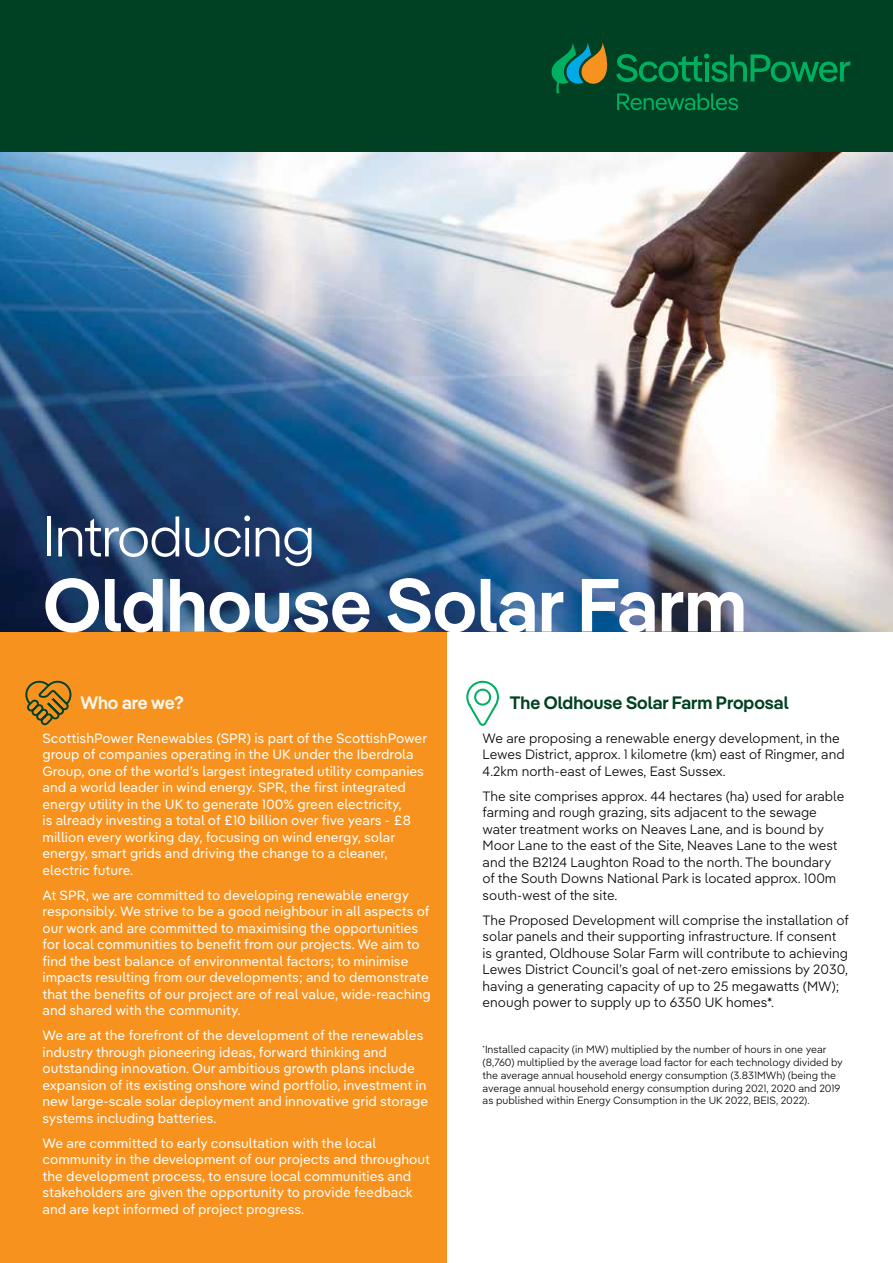
<style>
.page{position:relative;width:893px;height:1263px;background:#fff}
.page>*{position:absolute;margin:0;border:0;box-sizing:border-box;transform-origin:0 0}
.t1{font:700 75.15px "Iber Pangea Sm";color:#fff}
.t2{font:300 57.15px "Iber Pangea";color:#fff}
.t3{font:700 18px "Iber Pangea Sm";color:#004023}
.t4{font:700 18px "Iber Pangea Sm";color:#fff8ed}
.t5{font:13.5px/16.5px "Iber Pangea Text";color:#fff}
.t6{font:300 13.5px/16.5px "Iber Pangea Text";color:#000}
.t7{font:300 10.5px/12.8px "Iber Pangea Text";color:#000}
</style>
<div class="page">
<div style="left:0;top:0;width:893px;height:153px;background:#004023"></div>
<div style="left:0;top:631px;width:446px;height:632px;background:#f7921e"></div>
<img style="left:0;top:153px;width:893px;height:478px">
<svg style="left:551px;top:43px;width:299px;height:67px"></svg>
<svg style="left:25px;top:680px;width:47px;height:46px"></svg>
<svg style="left:466px;top:681px;width:33px;height:45px"></svg>
<h2 class="t2" style="left:43px;top:496px;width:273px">Introducing</h2>
<h1 class="t1" style="left:43px;top:551px;width:705px">Oldhouse Solar Farm</h1>
<h3 class="t4" style="left:80px;top:690px;width:105px">Who are we?</h3>
<p class="t5" style="left:43px;top:729px;width:386px">ScottishPower Renewables (SPR) is part of the ScottishPower group of companies operating in the UK under the Iberdrola Group, one of the world’s largest integrated utility companies and a world leader in wind energy. SPR, the first integrated energy utility in the UK to generate 100% green electricity,<br>is already investing a total of £10 billion over five years - £8 million every working day, focusing on wind energy, solar energy, smart grids and driving the change to a cleaner, electric future.</p>
<p class="t5" style="left:43px;top:886px;width:390px">At SPR, we are committed to developing renewable energy responsibly. We strive to be a good neighbour in all aspects of our work and are committed to maximising the opportunities for local communities to benefit from our projects. We aim to find the best balance of environmental factors; to minimise impacts resulting from our developments; and to demonstrate that the benefits of our project are of real value, wide-reaching and shared with the community.</p>
<p class="t5" style="left:43px;top:1026px;width:387px">We are at the forefront of the development of the renewables industry through pioneering ideas, forward thinking and outstanding innovation. Our ambitious growth plans include expansion of its existing onshore wind portfolio, investment in new large-scale solar deployment and innovative grid storage systems including batteries.</p>
<p class="t5" style="left:43px;top:1134px;width:389px">We are committed to early consultation with the local community in the development of our projects and throughout the development process, to ensure local communities and stakeholders are given the opportunity to provide feedback and are kept informed of project progress.</p>
<h3 class="t3" style="left:510px;top:690px;width:280px">The Oldhouse Solar Farm Proposal</h3>
<p class="t6" style="left:483px;top:729px;width:363px">We are proposing a renewable energy development, in the<br>Lewes District, approx. 1 kilometre (km) east of Ringmer, and<br>4.2km north-east of Lewes, East Sussex.</p>
<p class="t6" style="left:483px;top:787px;width:363px">The site comprises approx. 44 hectares (ha) used for arable farming and rough grazing, sits adjacent to the sewage water treatment works on Neaves Lane, and is bound by Moor Lane to the east of the Site, Neaves Lane to the west and the B2124 Laughton Road to the north. The boundary of the South Downs National Park is located approx. 100m south-west of the site.</p>
<p class="t6" style="left:483px;top:911px;width:368px">The Proposed Development will comprise the installation of solar panels and their supporting infrastructure. If consent is granted, Oldhouse Solar Farm will contribute to achieving Lewes District Council’s goal of net-zero emissions by 2030, having a generating capacity of up to 25 megawatts (MW); enough power to supply up to 6350 UK homes*.</p>
<p class="t7" style="left:483px;top:1043px;width:362px"><sup>*</sup>Installed capacity (in MW) multiplied by the number of hours in one year (8,760) multiplied by the average load factor for each technology divided by the average annual household energy consumption (3.831MWh) (being the average annual household energy consumption during 2021, 2020 and 2019 as published within Energy Consumption in the UK 2022, BEIS, 2022).</p>
</div>
